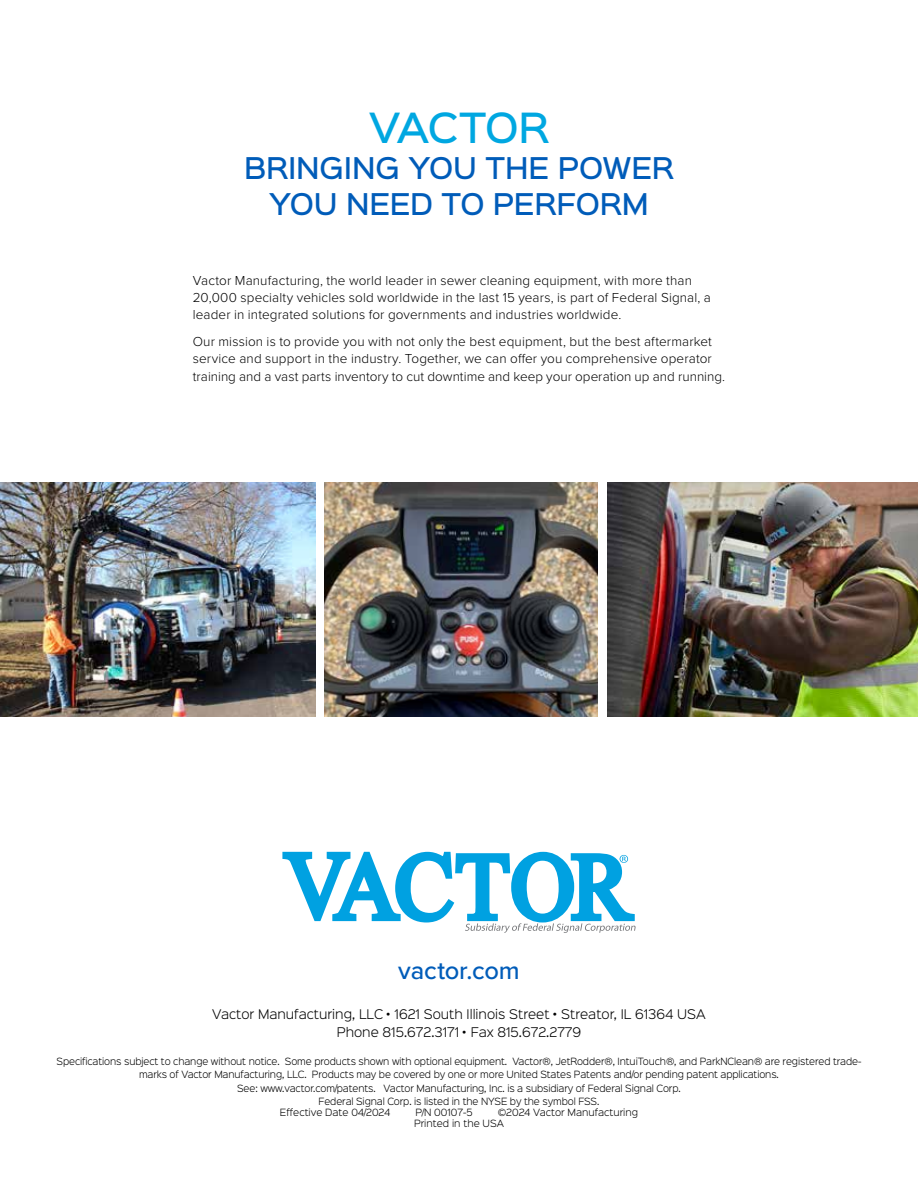
<style>
.page{position:relative;width:918px;height:1188px;background:#fff}
.page>*{position:absolute;margin:0;border:0;box-sizing:border-box;transform-origin:0 0}
.t1{font:500 37.5px "Sinkin Sans 500";letter-spacing:-.03em;color:#00a7e1}
.t2{font:500 27px/36px "Sinkin Sans 500";letter-spacing:-.01em;color:#005cb9;text-align:center}
.t3{font:500 25.5px "Proxima Nova";letter-spacing:-.005em;color:#005cb9}
.t4{font:300 13.5px/17.2px "Proxima Nova";letter-spacing:.01em;color:#000}
.t5{font:300 12px/18px "Sinkin Sans 300";color:#000;text-align:center}
.t6{font:300 9px/13.5px "Sinkin Sans 300";letter-spacing:-.01em;color:#000;text-align:center}
</style>
<div class="page">
<img style="left:0;top:482px;width:315px;height:234px">
<img style="left:325px;top:482px;width:272px;height:234px">
<img style="left:607px;top:482px;width:311px;height:234px">
<svg style="left:282px;top:852px;width:354px;height:81px"></svg>
<h1 class="t1" style="left:369px;top:95px;width:182px">VACTOR</h1>
<h2 class="t2" style="left:244px;top:148px;width:431px">BRINGING YOU THE POWER<br>YOU NEED TO PERFORM</h2>
<p class="t4" style="left:193px;top:271px;width:520px">Vactor Manufacturing, the world leader in sewer cleaning equipment, with more than<br>20,000 specialty vehicles sold worldwide in the last 15 years, is part of Federal Signal, a leader in integrated solutions for governments and industries worldwide.</p>
<p class="t4" style="left:193px;top:332px;width:534px">Our mission is to provide you with not only the best equipment, but the best aftermarket service and support in the industry. Together, we can offer you comprehensive operator training and a vast parts inventory to cut downtime and keep your operation up and running.</p>
<h3 class="t3" style="left:398px;top:951px;width:123px">vactor.com</h3>
<h3 class="t5" style="left:212px;top:1005px;width:495px">Vactor Manufacturing, LLC • 1621 South Illinois Street • Streator, IL 61364 USA<br>Phone 815.672.3171 • Fax 815.672.2779</h3>
<p class="t6" style="left:57px;top:1054px;width:806px">Specifications subject to change without notice. Some products shown with optional equipment. Vactor®, JetRodder®, IntuiTouch®, and ParkNClean® are registered trade&shy;marks of Vactor Manufacturing, LLC. Products may be covered by one or more United States Patents and/or pending patent applications.<br>See: www.vactor.com/patents. Vactor Manufacturing, Inc. is a subsidiary of Federal Signal Corp.<br>Federal Signal Corp. is listed in the NYSE by the symbol FSS.</p>
<p class="t6" style="left:280px;top:1105px;width:112px">Effective Date 04/2024</p>
<p class="t6" style="left:415px;top:1105px;width:59px">P/N 00107-5</p>
<p class="t6" style="left:414px;top:1106px;width:226px;line-height:10.8px;text-align:left;text-indent:84px">©2024 Vactor Manufacturing<br>Printed in the USA</p>
</div>
